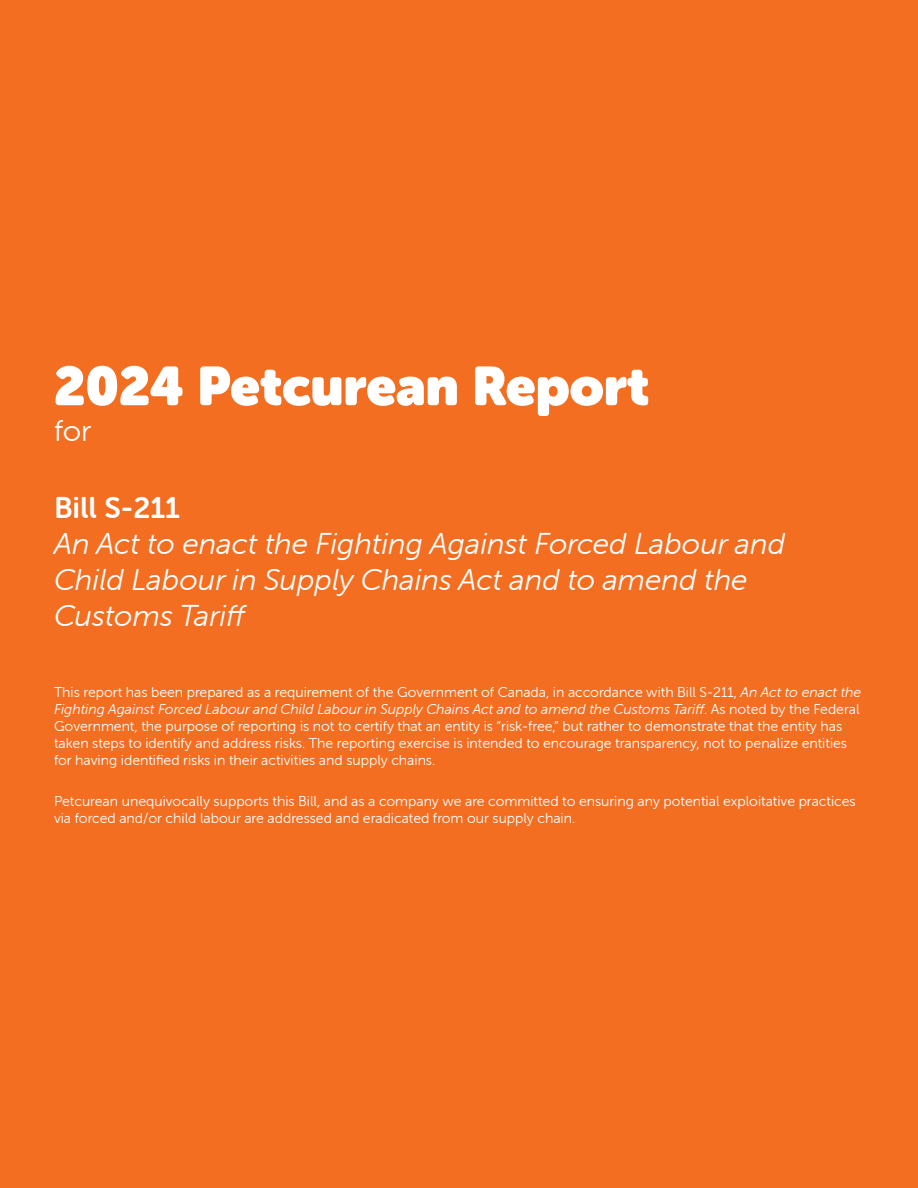
<style>
.page{position:relative;width:918px;height:1188px;background:#f36e21}
.page>*{position:absolute;margin:0;border:0;box-sizing:border-box;transform-origin:0 0}
.No_Spacing{font:54px "Museo Sans Rounded";color:#fff}
.No_Spacing-2{font:italic 30px/36px "Museo Sans Rounded 300";color:#fff}
.No_Spacing-3{font:30px "Museo Sans Rounded 700";color:#fff}
.No_Spacing-4{font:30px "Museo Sans Rounded 300";color:#fff}
.Body{font:14.25px/17.1px "Museo Sans Rounded 300";color:#fff}
.s1{font-style:italic}
</style>
<div class="page">
<p class="No_Spacing" style="left:54px;top:355px;width:597px">2024 Petcurean Report</p>
<p class="No_Spacing-4" style="left:54px;top:415px;width:39px">for</p>
<p class="No_Spacing-3" style="left:54px;top:491px;width:127px">Bill S-211</p>
<p class="No_Spacing-2" style="left:54px;top:526px;width:733px">An Act to enact the Fighting Against Forced Labour and<br>Child Labour in Supply Chains Act and to amend the<br>Customs Tariff</p>
<p class="Body" style="left:54px;top:684px;width:809px">This report has been prepared as a requirement of the Government of Canada, in accordance with Bill S-211, <span class="s1">An Act to enact the Fighting Against Forced Labour and Child Labour in Supply Chains Act and to amend the Customs Tariff</span>. As noted by the Federal Government, the purpose of reporting is not to certify that an entity is “risk-free,” but rather to demonstrate that the entity has taken steps to identify and address risks. The reporting exercise is intended to encourage transparency, not to penalize entities for having identified risks in their activities and supply chains.</p>
<p class="Body" style="left:54px;top:793px;width:803px">Petcurean unequivocally supports this Bill, and as a company we are committed to ensuring any potential exploitative practices via forced and/or child labour are addressed and eradicated from our supply chain.</p>
</div>
